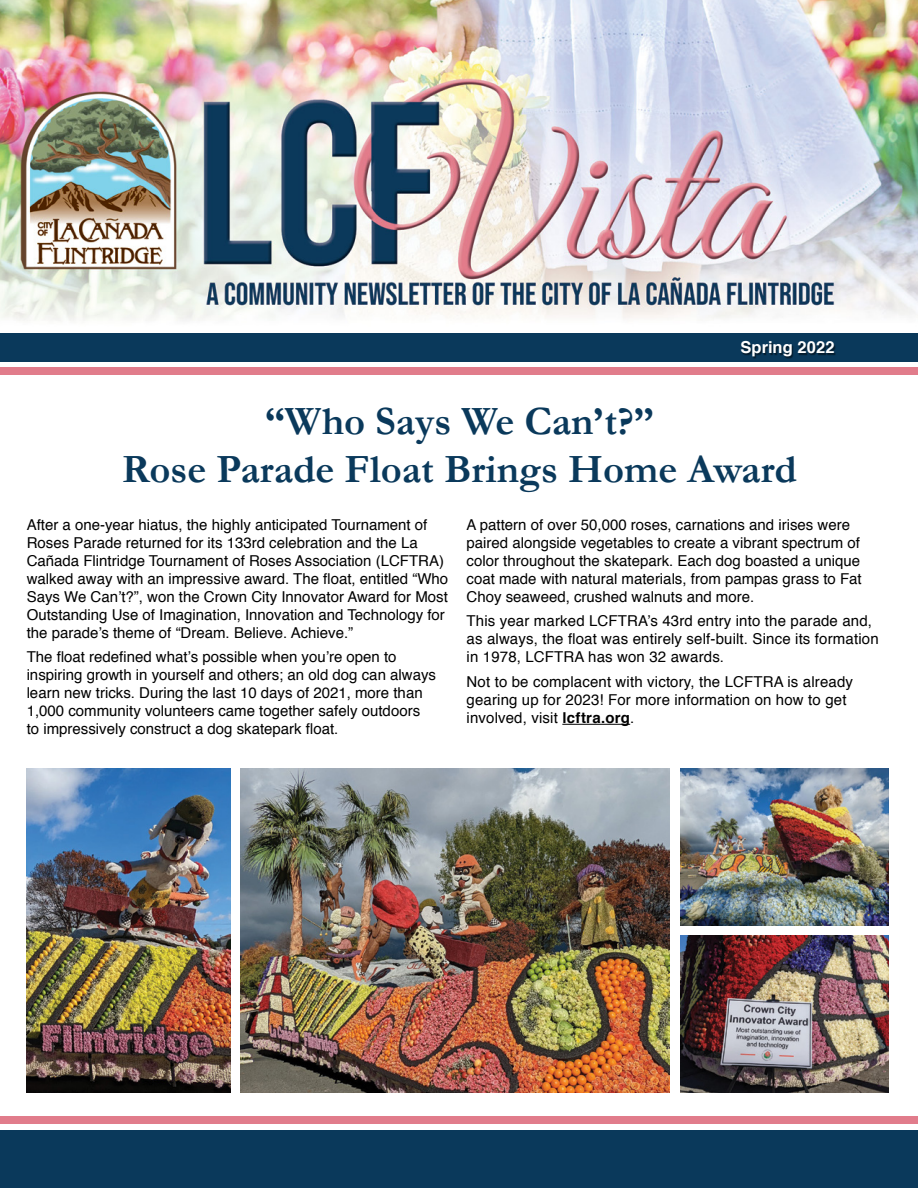
<style>
.page{position:relative;width:918px;height:1188px;background:#fff}
.page>*{position:absolute;margin:0;border:0;box-sizing:border-box;transform-origin:0 0}
.LCF_HEADER_New{font:700 40.5px/48.6px "Garamond";color:#0a395b;text-align:center}
.t1{font:700 16.5px "Helvetica";letter-spacing:.005em;color:#fff}
.LCF_Body{font:15px/18px "Helvetica";color:#000}
.s1{font-weight:700}
</style>
<div class="page">
<div style="left:0;top:1116px;width:918px;height:7px;background:#e17c8b"></div>
<div style="left:0;top:1131px;width:918px;height:57px;background:#0a395b"></div>
<img style="left:0;top:0;width:918px;height:321px">
<div style="left:0;top:367px;width:918px;height:7px;background:#e17c8b"></div>
<div style="left:0;top:333px;width:918px;height:29px;background:#0a395b"></div>
<img style="left:241px;top:769px;width:429px;height:324px">
<img style="left:27px;top:769px;width:203px;height:324px">
<img style="left:681px;top:769px;width:207px;height:156px">
<img style="left:681px;top:936px;width:207px;height:157px">
<hr style="left:562px;top:724px;width:68px;height:1px;background:#000">
<div style="left:741px;top:342px;width:95px;height:17px;background:#000;opacity:.5"></div>
<p class="t1" style="left:740px;top:334px;width:96px">Spring 2022</p>
<p class="LCF_HEADER_New" style="left:122px;top:396px;width:677px">“Who Says We Can’t?”<br>Rose Parade Float Brings Home Award</p>
<p class="LCF_Body" style="left:27px;top:516px;width:423px">After a one-year hiatus, the highly anticipated Tournament of Roses Parade returned for its 133rd celebration and the La Cañada Flintridge Tournament of Roses Association (LCFTRA) walked away with an impressive award. The float, entitled “Who Says We Can’t?”, won the Crown City Innovator Award for Most Outstanding Use of Imagination, Innovation and Technology for the parade’s theme of “Dream. Believe. Achieve.”</p>
<p class="LCF_Body" style="left:27px;top:649px;width:411px">The float redefined what’s possible when you’re open to inspiring growth in yourself and others; an old dog can always learn new tricks. During the last 10 days of 2021, more than 1,000 community volunteers came together safely outdoors to impressively construct a dog skatepark float.</p>
<p class="LCF_Body" style="left:467px;top:516px;width:397px">A pattern of over 50,000 roses, carnations and irises were paired alongside vegetables to create a vibrant spectrum of color throughout the skatepark. Each dog boasted a unique coat made with natural materials, from pampas grass to Fat Choy seaweed, crushed walnuts and more.</p>
<p class="LCF_Body" style="left:467px;top:613px;width:414px">This year marked LCFTRA’s 43rd entry into the parade and, as always, the float was entirely self-built. Since its formation in 1978, LCFTRA has won 32 awards.</p>
<p class="LCF_Body" style="left:467px;top:673px;width:388px">Not to be complacent with victory, the LCFTRA is already gearing up for 2023! For more information on how to get involved, visit <span class="s1">lcftra.org</span>.</p>
</div>
